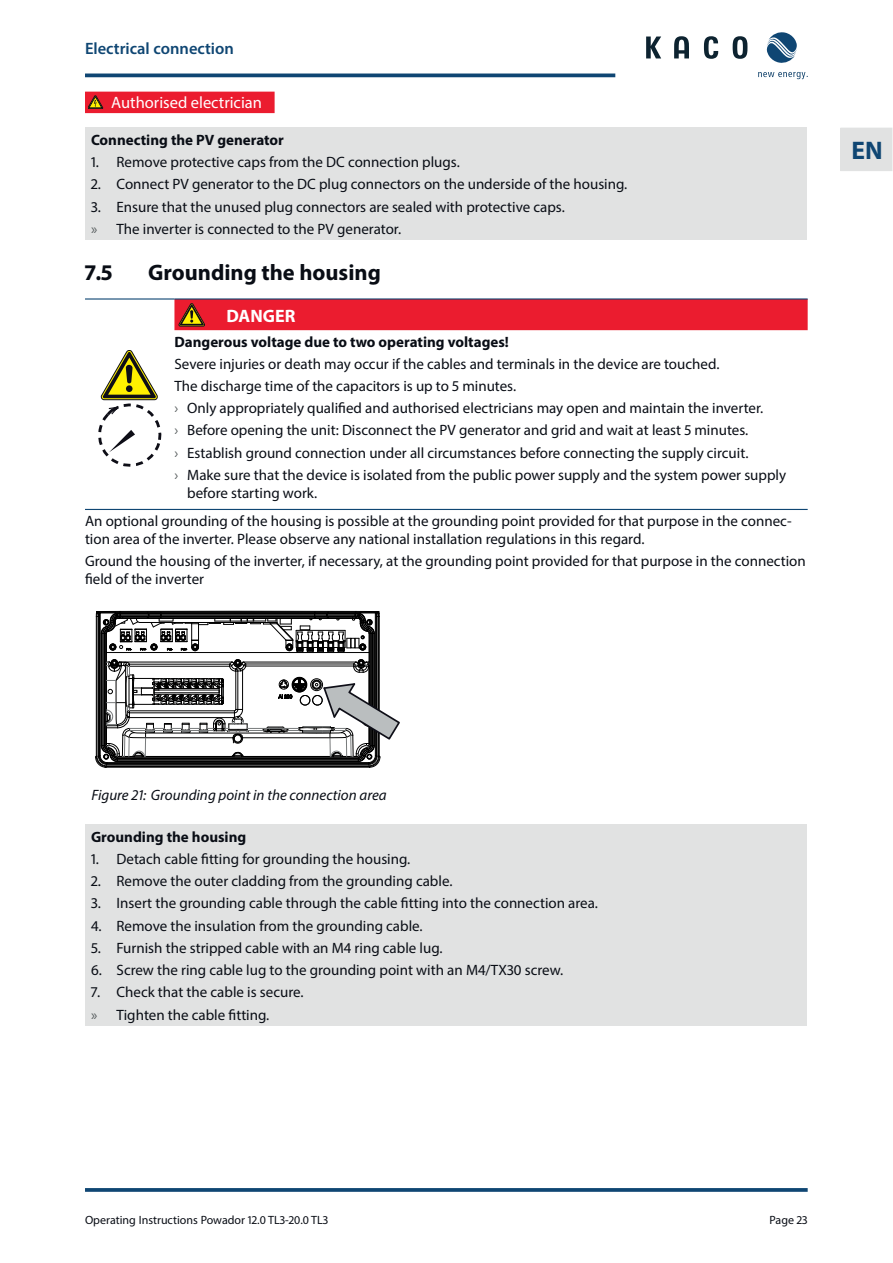
<style>
.page{position:relative;width:893px;height:1263px;background:#fff}
.page>*{position:absolute;margin:0;border:0;box-sizing:border-box;transform-origin:0 0}
.t1{font:700 25.5px "Myriad Pro";color:#0f4673}
.t2{font:700 22.5px "Myriad Pro";color:#090d15}
.t3{font:700 18px "Myriad Pro";color:#fff}
.t4{font:16.5px "Myriad Pro";color:#fff}
.t5{font:600 16.5px "Myriad Pro";color:#0f4673}
.t6{font:15px/22.2px "Myriad Pro";color:#090d15}
.t7{font:700 15px "Myriad Pro";color:#090d15}
.t8{font:italic 15px "Myriad Pro";color:#090d15}
.t9{font:12px "Myriad Pro";color:#090d15}
.s1{color:#575d5e}
</style>
<div class="page">
<div style="left:841px;top:128px;width:51px;height:43px;background:#e1e2e2"></div>
<div style="left:840px;top:128px;width:52px;height:43px;border:1px solid #e1e2e2"></div>
<svg style="left:85px;top:1188px;width:723px;height:4px;background:#1d517b"></svg>
<svg style="left:646px;top:36px;width:101px;height:23px"></svg>
<svg style="left:767px;top:32px;width:30px;height:31px"></svg>
<svg style="left:758px;top:72px;width:50px;height:7px"></svg>
<hr style="left:85px;top:74px;width:530px;height:3px;background:#0f4673">
<div style="left:86px;top:92px;width:188px;height:20px;background:#eb1c2f"></div>
<div style="left:85px;top:92px;width:190px;height:21px;border:2px solid #eb1c2f"></div>
<svg style="left:89px;top:96px;width:14px;height:13px"></svg>
<div style="left:85px;top:128px;width:721px;height:112px;background:#e1e2e2"></div>
<hr style="left:85px;top:509px;width:723px;height:1px;background:#0f4673">
<hr style="left:174px;top:298px;width:634px;height:2px;background:#124471">
<hr style="left:85px;top:298px;width:89px;height:2px;background:#0f4673">
<svg style="left:98px;top:350px;width:64px;height:117px"></svg>
<div style="left:174px;top:299px;width:634px;height:31px;background:#eb1c2f"></div>
<svg style="left:95px;top:611px;width:305px;height:157px"></svg>
<div style="left:85px;top:824px;width:721px;height:202px;background:#e1e2e2"></div>
<p class="t5" style="left:85px;top:42px;width:150px">Electrical connection</p>
<p class="t4" style="left:111px;top:93px;width:152px">Authorised electrician</p>
<p class="t7" style="left:91px;top:134px;width:194px">Connecting the PV generator</p>
<p class="t6" style="left:91px;top:152px;width:370px">1. Remove protective caps from the DC connection plugs.</p>
<p class="t6" style="left:91px;top:174px;width:538px">2. Connect PV generator to the DC plug connectors on the underside of the housing.</p>
<p class="t6" style="left:91px;top:197px;width:475px">3. Ensure that the unused plug connectors are sealed with protective caps. <span class="s1">»</span> The inverter is connected to the PV generator.</p>
<h2 class="t2" style="left:85px;top:264px;width:29px">7.5</h2>
<h2 class="t2" style="left:148px;top:264px;width:234px">Grounding the housing</h2>
<p class="t3" style="left:226px;top:309px;width:71px">DANGER</p>
<p class="t7" style="left:174px;top:336px;width:336px">Dangerous voltage due to two operating voltages!</p>
<p class="t6" style="left:174px;top:354px;width:613px">Severe injuries or death may occur if the cables and terminals in the device are touched.<br>The discharge time of the capacitors is up to 5 minutes.<br><span class="s1">›</span> Only appropriately qualified and authorised electricians may open and maintain the inverter.<br><span class="s1">›</span> Before opening the unit: Disconnect the PV generator and grid and wait at least 5 minutes.<br><span class="s1">›</span> Establish ground connection under all circumstances before connecting the supply circuit.<br><span class="s1">›</span> Make sure that the device is isolated from the public power supply and the system power supply</p>
<p class="t6" style="left:85px;top:480px;width:708px;line-height:28.3px;text-indent:102px">before starting work.<br>An optional grounding of the housing is possible at the grounding point provided for that purpose in the connec-</p>
<p class="t6" style="left:85px;top:529px;width:722px">tion area of the inverter. Please observe any national installation regulations in this regard.<br>Ground the housing of the inverter, if necessary, at the grounding point provided for that purpose in the connection</p>
<p class="t6" style="left:85px;top:569px;width:121px">field of the inverter</p>
<h1 class="t1" style="left:851px;top:140px;width:33px">EN</h1>
<p class="t8" style="left:91px;top:789px;width:297px">Figure 21: Grounding point in the connection area</p>
<p class="t7" style="left:91px;top:831px;width:157px">Grounding the housing</p>
<p class="t6" style="left:91px;top:849px;width:321px">1. Detach cable fitting for grounding the housing.</p>
<p class="t6" style="left:91px;top:871px;width:363px">2. Remove the outer cladding from the grounding cable.</p>
<p class="t6" style="left:91px;top:893px;width:508px">3. Insert the grounding cable through the cable fitting into the connection area.</p>
<p class="t6" style="left:91px;top:915px;width:333px">4. Remove the insulation from the grounding cable.</p>
<p class="t6" style="left:91px;top:938px;width:353px">5. Furnish the stripped cable with an M4 ring cable lug.</p>
<p class="t6" style="left:91px;top:960px;width:474px">6. Screw the ring cable lug to the grounding point with an M4/TX30 screw.</p>
<p class="t6" style="left:91px;top:982px;width:214px">7. Check that the cable is secure. <span class="s1">»</span> Tighten the cable fitting.</p>
<p class="t9" style="left:85px;top:1215px;width:245px">Operating Instructions Powador 12.0 TL3-20.0 TL3</p>
<p class="t9" style="left:769px;top:1215px;width:40px">Page 23</p>
</div>
